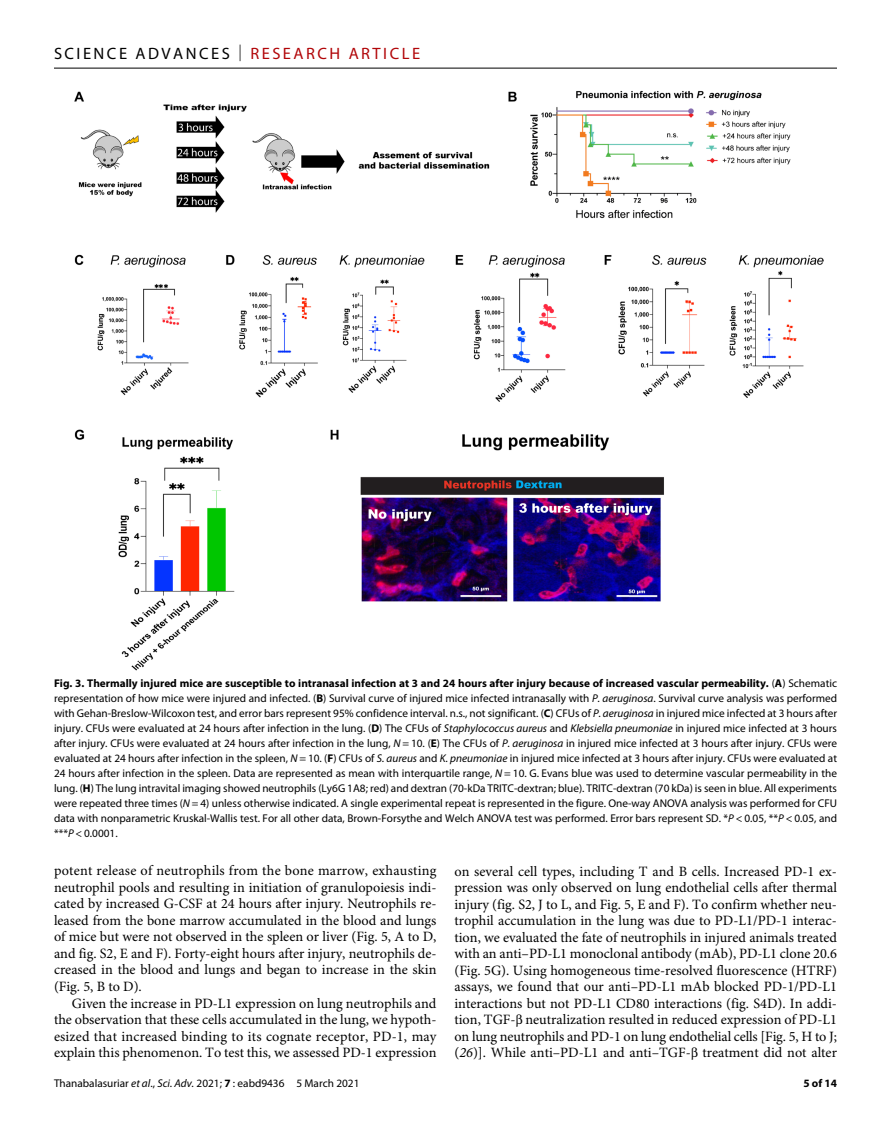
<style>
.page{position:relative;width:891px;height:1134px;background:#fff}
.page>*{position:absolute;margin:0;border:0;box-sizing:border-box;transform-origin:0 0}
.t1{font:16.5px "Myriad Pro";letter-spacing:.15em;color:#000}
.t2{font:14.25px/16.5px "Minion Pro";color:#000;text-align:justify}
.t3{font:11.25px/15px "Myriad Pro";color:#000;text-align:justify}
.t4{font:700 11.25px "Myriad Pro";color:#000}
.s1{font-weight:300}
.s2{color:#b10508}
.s3{font-weight:700}
.s4{font-style:italic}
</style>
<div class="page">
<hr style="left:54px;top:68px;width:783px;height:1px;background:#000">
<img style="left:74px;top:90px;width:750px;height:581px">
<h1 class="t1" style="left:54px;top:40px;width:368px">SCIENCE ADVANCES <span class="s1">|</span> <span class="s2">RESEARCH ARTICLE</span></h1>
<p class="t3" style="left:54px;top:676px;width:785px"><span class="s3">Fig. 3. Thermally injured mice are susceptible to intranasal infection at 3 and 24 hours after injury because of increased vascular permeability.</span> (<span class="s3">A</span>) Schematic representation of how mice were injured and infected. (<span class="s3">B</span>) Survival curve of injured mice infected intranasally with <span class="s4">P. aeruginosa</span>. Survival curve analysis was performed with Gehan-Breslow-Wilcoxon test, and error bars represent 95% confidence interval. n.s., not significant. (<span class="s3">C</span>) CFUs of <span class="s4">P. aeruginosa</span> in injured mice infected at 3 hours after injury. CFUs were evaluated at 24 hours after infection in the lung. (<span class="s3">D</span>) The CFUs of <span class="s4">Staphylococcus aureus</span> and <span class="s4">Klebsiella pneumoniae</span> in injured mice infected at 3 hours after injury. CFUs were evaluated at 24 hours after infection in the lung, <span class="s4">N</span> = 10. (<span class="s3">E</span>) The CFUs of <span class="s4">P. aeruginosa</span> in injured mice infected at 3 hours after injury. CFUs were evaluated at 24 hours after infection in the spleen, <span class="s4">N</span> = 10. (<span class="s3">F</span>) CFUs of <span class="s4">S. aureus</span> and <span class="s4">K. pneumoniae</span> in injured mice infected at 3 hours after injury. CFUs were evaluated at 24 hours after infection in the spleen. Data are represented as mean with interquartile range, <span class="s4">N</span> = 10. G. Evans blue was used to determine vascular permeability in the lung. (<span class="s3">H</span>) The lung intravital imaging showed neutrophils (Ly6G 1A8; red) and dextran (70-kDa TRITC-dextran; blue). TRITC-dextran (70 kDa) is seen in blue. All experiments were repeated three times (<span class="s4">N</span> = 4) unless otherwise indicated. A single experimental repeat is represented in the figure. One-way ANOVA analysis was performed for CFU data with nonparametric Kruskal-Wallis test. For all other data, Brown-Forsythe and Welch ANOVA test was performed. Error bars represent SD. *<span class="s4">P</span> &lt; 0.05, **<span class="s4">P</span> &lt; 0.05, and ***<span class="s4">P</span> &lt; 0.0001.</p>
<p class="t2" style="left:54px;top:864px;width:384px">potent release of neutrophils from the bone marrow, exhausting neutrophil pools and resulting in initiation of granulopoiesis indi&shy;cated by increased G-CSF at 24 hours after injury. Neutrophils re&shy;leased from the bone marrow accumulated in the blood and lungs of mice but were not observed in the spleen or liver (Fig. 5, A to D, and fig. S2, E and F). Forty-eight hours after injury, neutrophils de&shy;creased in the blood and lungs and began to increase in the skin (Fig. 5, B to D).</p>
<p class="t2" style="left:54px;top:996px;width:384px;text-indent:18px">Given the increase in PD-L1 expression on lung neutrophils and the observation that these cells accumulated in the lung, we hypoth&shy;esized that increased binding to its cognate receptor, PD-1, may explain this phenomenon. To test this, we assessed PD-1 expression</p>
<p class="t3" style="left:54px;top:1076px;width:307px">Thanabalasuriar <span class="s4">et al</span>., <span class="s4">Sci. Adv.</span> 2021; <span class="s3">7</span> : eabd9436 5 March 2021</p>
<p class="t2" style="left:454px;top:864px;width:384px">on several cell types, including T and B cells. Increased PD-1 ex&shy;pression was only observed on lung endothelial cells after thermal injury (fig. S2, J to L, and Fig. 5, E and F). To confirm whether neu&shy;trophil accumulation in the lung was due to PD-L1/PD-1 interac&shy;tion, we evaluated the fate of neutrophils in injured animals treated with an anti–PD-L1 monoclonal antibody (mAb), PD-L1 clone 20.6 (Fig. 5G). Using homogeneous time-resolved fluorescence (HTRF) assays, we found that our anti–PD-L1 mAb blocked PD-1/PD-L1 interactions but not PD-L1 CD80 interactions (fig. S4D). In addi&shy;tion, TGF- neutralization resulted in reduced expression of PD-L1 on lung neutrophils and PD-1 on lung endothelial cells [Fig. 5, H to J; (<span class="s4">26</span>)]. While anti–PD-L1 and anti–TGF- treatment did not alter</p>
<p class="t4" style="left:803px;top:1074px;width:35px">5 of 14</p>
</div>
